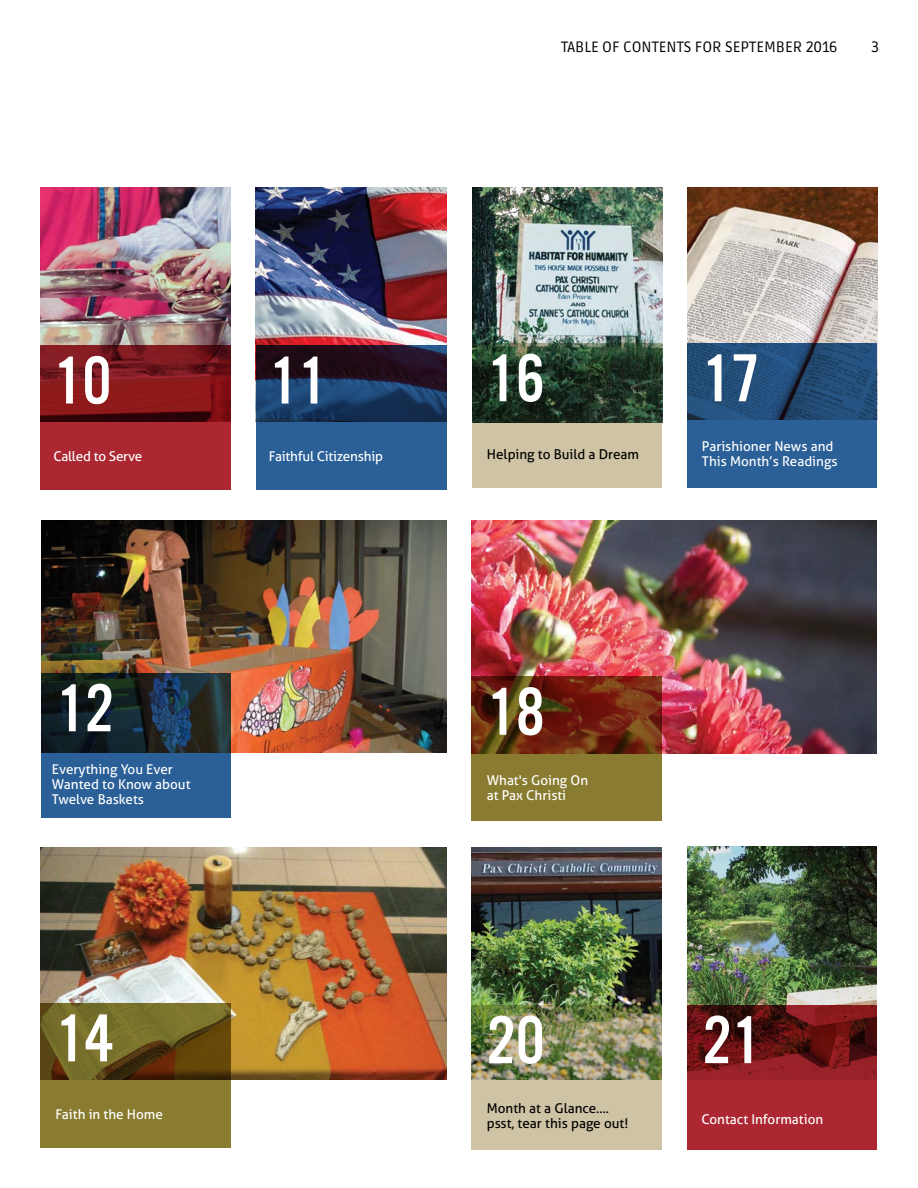
<style>
.page{position:relative;width:918px;height:1188px;background:#fff}
.page>*{position:absolute;margin:0;border:0;box-sizing:border-box;transform-origin:0 0}
.t1{font:70.5px "U.S.101";color:#fff}
.t2{font:15px "Ruda";color:#000}
.t3{font:13.5px/15px "Aller";color:#fff}
.t4{font:13.5px/15px "Aller";color:#000}
</style>
<div class="page">
<img style="left:472px;top:188px;width:190px;height:155px">
<img style="left:687px;top:188px;width:190px;height:155px">
<img style="left:42px;top:520px;width:404px;height:233px">
<img style="left:472px;top:847px;width:190px;height:158px">
<img style="left:40px;top:847px;width:407px;height:233px">
<img style="left:687px;top:847px;width:190px;height:158px">
<img style="left:471px;top:521px;width:405px;height:232px">
<img style="left:40px;top:188px;width:191px;height:158px">
<img style="left:256px;top:188px;width:191px;height:158px">
<svg style="left:40px;top:1003px;width:190px;height:145px;background:#786926"></svg>
<svg style="left:40px;top:346px;width:191px;height:144px;background:#911e25"></svg>
<svg style="left:256px;top:346px;width:191px;height:144px;background:#23426c"></svg>
<svg style="left:471px;top:677px;width:191px;height:144px;background:#77501f"></svg>
<svg style="left:687px;top:1005px;width:190px;height:144px;background:#891d23"></svg>
<img style="left:471px;top:1005px;width:191px;height:144px">
<svg style="left:472px;top:343px;width:190px;height:144px;background:#6e765e"></svg>
<svg style="left:687px;top:343px;width:190px;height:144px;background:#265485"></svg>
<svg style="left:42px;top:673px;width:189px;height:144px;background:#20405d"></svg>
<p class="t2" style="left:561px;top:39px;width:278px">TABLE OF CONTENTS FOR SEPTEMBER 2016</p>
<p class="t2" style="left:871px;top:39px;width:9px">3</p>
<h1 class="t1" style="left:54px;top:343px;width:59px">10</h1>
<h1 class="t1" style="left:269px;top:343px;width:59px">11</h1>
<p class="t3" style="left:53px;top:448px;width:90px">Called to Serve</p>
<p class="t3" style="left:269px;top:448px;width:116px">Faithful Citizenship</p>
<h1 class="t1" style="left:56px;top:671px;width:59px">12</h1>
<p class="t3" style="left:52px;top:761px;width:140px">Everything You Ever<br>Wanted to Know about<br>Twelve Baskets</p>
<h1 class="t1" style="left:56px;top:1001px;width:59px">14</h1>
<p class="t3" style="left:56px;top:1106px;width:109px">Faith in the Home</p>
<h1 class="t1" style="left:487px;top:341px;width:59px">16</h1>
<h1 class="t1" style="left:702px;top:341px;width:59px">17</h1>
<p class="t4" style="left:487px;top:446px;width:154px">Helping to Build a Dream</p>
<p class="t3" style="left:702px;top:439px;width:137px">Parishioner News and<br>This Month’s Readings</p>
<h1 class="t1" style="left:487px;top:674px;width:59px">18</h1>
<p class="t3" style="left:487px;top:772px;width:103px">What's Going On at Pax Christi</p>
<h1 class="t1" style="left:487px;top:1003px;width:59px">20</h1>
<h1 class="t1" style="left:703px;top:1003px;width:59px">21</h1>
<p class="t4" style="left:487px;top:1101px;width:143px">Month at a Glance.... psst, tear this page out!</p>
<p class="t3" style="left:701px;top:1111px;width:123px">Contact Information</p>
</div>
